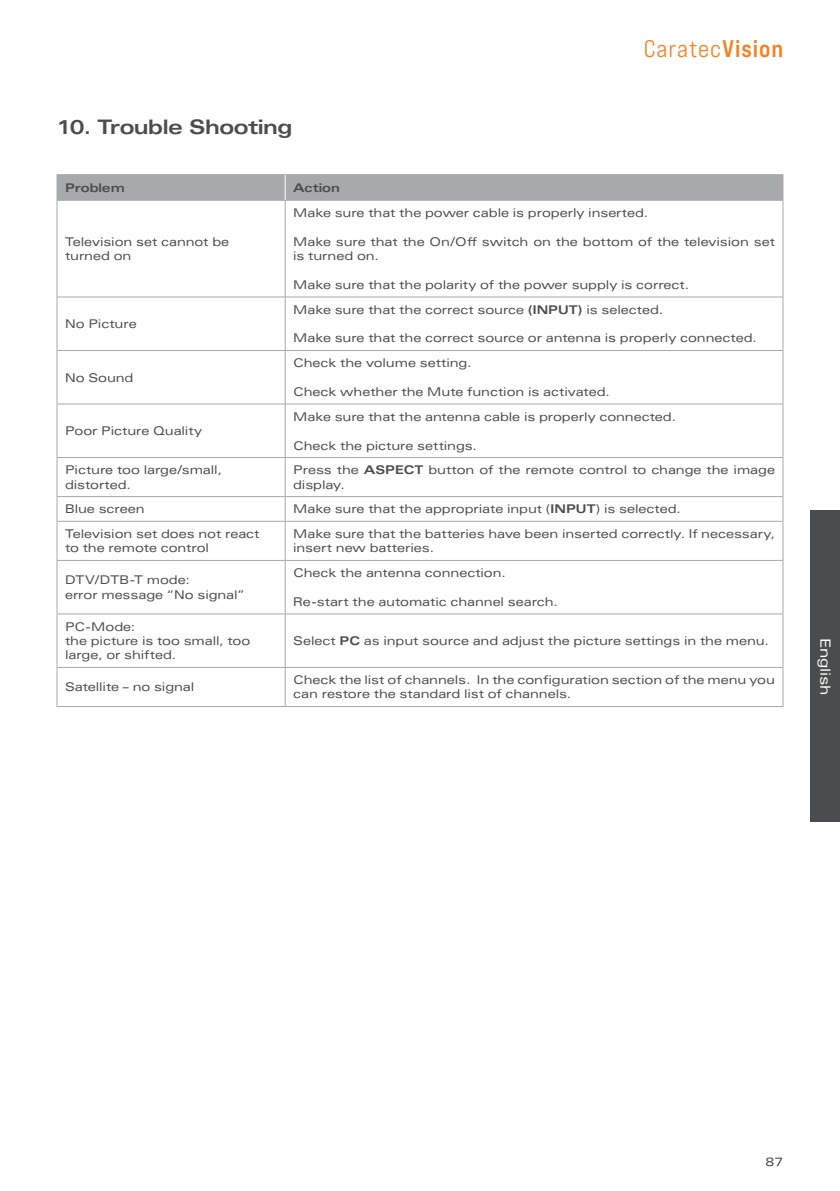
<style>
.page{position:relative;width:840px;height:1191px;background:#fff}
.page>*{position:absolute;margin:0;border:0;box-sizing:border-box;transform-origin:0 0}
.t1{font:24px "Bebas Neue Pro Exp Md";letter-spacing:.04em;color:#f58220}
.t2{font:700 expanded 20px "Univers LT Pro";letter-spacing:-.025em;color:#4b4c4d}
.t3{font:expanded 14px "Univers LT Pro";letter-spacing:-.02em;color:#fff}
.t4{font:expanded 12px/14.4px "Univers LT Pro";letter-spacing:-.005em;color:#4b4c4d}
.t5{font:700 expanded 12px "Univers LT Pro";letter-spacing:-.005em;color:#4b4c4d}
.s1{font-family:"Bebas Neue Pro Exp Bd"}
.s2{font-weight:700}
</style>
<div class="page">
<div style="left:809px;top:510px;width:30px;height:312px;background:#4b4c4d"></div>
<hr style="left:57px;top:174px;width:228px;height:1px;background:#a8a9ad">
<hr style="left:285px;top:174px;width:497px;height:1px;background:#a8a9ad">
<hr style="left:57px;top:200px;width:228px;height:1px;background:#a8a9ad">
<hr style="left:57px;top:200px;width:1px;height:97px;background:#a8a9ad">
<hr style="left:285px;top:200px;width:497px;height:1px;background:#a8a9ad">
<hr style="left:285px;top:200px;width:1px;height:97px;background:#a8a9ad">
<hr style="left:782px;top:200px;width:1px;height:97px;background:#a8a9ad">
<hr style="left:57px;top:297px;width:1px;height:53px;background:#a8a9ad">
<hr style="left:285px;top:297px;width:1px;height:53px;background:#a8a9ad">
<hr style="left:782px;top:297px;width:1px;height:53px;background:#a8a9ad">
<hr style="left:57px;top:350px;width:228px;height:1px;background:#a8a9ad">
<hr style="left:57px;top:351px;width:1px;height:53px;background:#a8a9ad">
<hr style="left:285px;top:351px;width:1px;height:53px;background:#a8a9ad">
<hr style="left:782px;top:351px;width:1px;height:53px;background:#a8a9ad">
<hr style="left:57px;top:404px;width:228px;height:1px;background:#a8a9ad">
<hr style="left:57px;top:404px;width:1px;height:53px;background:#a8a9ad">
<hr style="left:285px;top:404px;width:497px;height:1px;background:#a8a9ad">
<hr style="left:285px;top:404px;width:1px;height:53px;background:#a8a9ad">
<hr style="left:782px;top:404px;width:1px;height:53px;background:#a8a9ad">
<hr style="left:57px;top:457px;width:228px;height:1px;background:#a8a9ad">
<hr style="left:57px;top:458px;width:1px;height:38px;background:#a8a9ad">
<hr style="left:285px;top:457px;width:497px;height:1px;background:#a8a9ad">
<hr style="left:285px;top:458px;width:1px;height:38px;background:#a8a9ad">
<hr style="left:782px;top:458px;width:1px;height:38px;background:#a8a9ad">
<hr style="left:57px;top:496px;width:228px;height:1px;background:#a8a9ad">
<svg style="left:57px;top:497px;width:1px;height:24px"></svg>
<hr style="left:285px;top:496px;width:497px;height:1px;background:#a8a9ad">
<svg style="left:285px;top:497px;width:1px;height:24px"></svg>
<svg style="left:782px;top:497px;width:1px;height:24px"></svg>
<hr style="left:57px;top:521px;width:228px;height:1px;background:#a8a9ad">
<hr style="left:57px;top:521px;width:1px;height:39px;background:#a8a9ad">
<hr style="left:285px;top:521px;width:497px;height:1px;background:#a8a9ad">
<hr style="left:285px;top:521px;width:1px;height:39px;background:#a8a9ad">
<hr style="left:782px;top:521px;width:1px;height:39px;background:#a8a9ad">
<hr style="left:57px;top:560px;width:228px;height:1px;background:#a8a9ad">
<hr style="left:57px;top:560px;width:1px;height:53px;background:#a8a9ad">
<hr style="left:285px;top:560px;width:497px;height:1px;background:#a8a9ad">
<hr style="left:285px;top:560px;width:1px;height:53px;background:#a8a9ad">
<hr style="left:782px;top:560px;width:1px;height:53px;background:#a8a9ad">
<hr style="left:57px;top:613px;width:228px;height:1px;background:#a8a9ad">
<hr style="left:57px;top:614px;width:1px;height:53px;background:#a8a9ad">
<hr style="left:285px;top:613px;width:497px;height:1px;background:#a8a9ad">
<hr style="left:285px;top:614px;width:1px;height:53px;background:#a8a9ad">
<hr style="left:782px;top:614px;width:1px;height:53px;background:#a8a9ad">
<hr style="left:57px;top:667px;width:228px;height:1px;background:#a8a9ad">
<hr style="left:57px;top:667px;width:1px;height:39px;background:#a8a9ad">
<hr style="left:285px;top:667px;width:497px;height:1px;background:#a8a9ad">
<hr style="left:285px;top:667px;width:1px;height:39px;background:#a8a9ad">
<hr style="left:782px;top:667px;width:1px;height:39px;background:#a8a9ad">
<hr style="left:57px;top:706px;width:228px;height:1px;background:#a8a9ad">
<hr style="left:285px;top:706px;width:497px;height:1px;background:#a8a9ad">
<hr style="left:57px;top:297px;width:228px;height:1px;background:#a8a9ad">
<hr style="left:285px;top:297px;width:497px;height:1px;background:#a8a9ad">
<hr style="left:285px;top:350px;width:497px;height:1px;background:#a8a9ad">
<div style="left:57px;top:175px;width:726px;height:25px;background:#a8a9ad"></div>
<h2 class="t2" style="left:57px;top:115px;width:237px">10. Trouble Shooting</h2>
<p class="t5" style="left:65px;top:181px;width:61px">Problem</p>
<p class="t5" style="left:293px;top:181px;width:48px">Action</p>
<h1 class="t1" style="left:643px;top:34px;width:141px">Caratec<span class="s1">Vision</span></h1>
<p class="t4" style="left:65px;top:234px;width:166px">Television set cannot be turned on</p>
<p class="t4" style="left:65px;top:316px;width:73px">No Picture</p>
<p class="t4" style="left:65px;top:370px;width:70px">No Sound</p>
<p class="t4" style="left:65px;top:423px;width:138px">Poor Picture Quality</p>
<p class="t4" style="left:293px;top:205px;width:356px">Make sure that the power cable is properly inserted.</p>
<p class="t4" style="left:293px;top:234px;width:483px">Make sure that the On/Off switch on the bottom of the television set is turned on.</p>
<p class="t4" style="left:293px;top:277px;width:397px">Make sure that the polarity of the power supply is correct.</p>
<p class="t4" style="left:293px;top:302px;width:371px">Make sure that the correct source <span class="s2">(INPUT)</span> is selected.</p>
<p class="t4" style="left:293px;top:331px;width:465px">Make sure that the correct source or antenna is properly connected.</p>
<p class="t4" style="left:293px;top:355px;width:180px">Check the volume setting.</p>
<p class="t4" style="left:293px;top:384px;width:318px">Check whether the Mute function is activated.</p>
<p class="t4" style="left:293px;top:409px;width:384px">Make sure that the antenna cable is properly connected.</p>
<p class="t4" style="left:293px;top:438px;width:185px">Check the picture settings.</p>
<p class="t4" style="left:65px;top:462px;width:158px">Picture too large/small, distorted.</p>
<p class="t4" style="left:293px;top:462px;width:483px">Press the <span class="s2">ASPECT</span> button of the remote control to change the image display.</p>
<p class="t4" style="left:65px;top:501px;width:81px">Blue screen</p>
<p class="t4" style="left:293px;top:501px;width:389px">Make sure that the appropriate input (<span class="s2">INPUT</span>) is selected.</p>
<p class="t4" style="left:65px;top:526px;width:196px">Television set does not react to the remote control</p>
<p class="t4" style="left:293px;top:526px;width:483px">Make sure that the batteries have been inserted correctly. If necessary, insert new batteries.</p>
<p class="t4" style="left:65px;top:572px;width:181px">DTV/DTB-T mode:<br>error message “No signal”</p>
<p class="t4" style="left:293px;top:565px;width:214px">Check the antenna connection.</p>
<p class="t4" style="left:293px;top:594px;width:266px">Re-start the automatic channel search.</p>
<p class="t4" style="left:65px;top:619px;width:187px">PC-Mode:<br>the picture is too small, too large, or shifted.</p>
<p class="t4" style="left:293px;top:633px;width:477px">Select <span class="s2">PC</span> as input source and adjust the picture settings in the menu.</p>
<p class="t4" style="left:65px;top:679px;width:131px">Satellite – no signal</p>
<p class="t4" style="left:293px;top:672px;width:483px">Check the list of channels. In the configuration section of the menu you can restore the standard list of channels.</p>
<p class="t3" style="left:833px;top:637px;width:59px;rotate:90deg">English</p>
<p class="t4" style="left:765px;top:1154px;width:19px">87</p>
</div>
